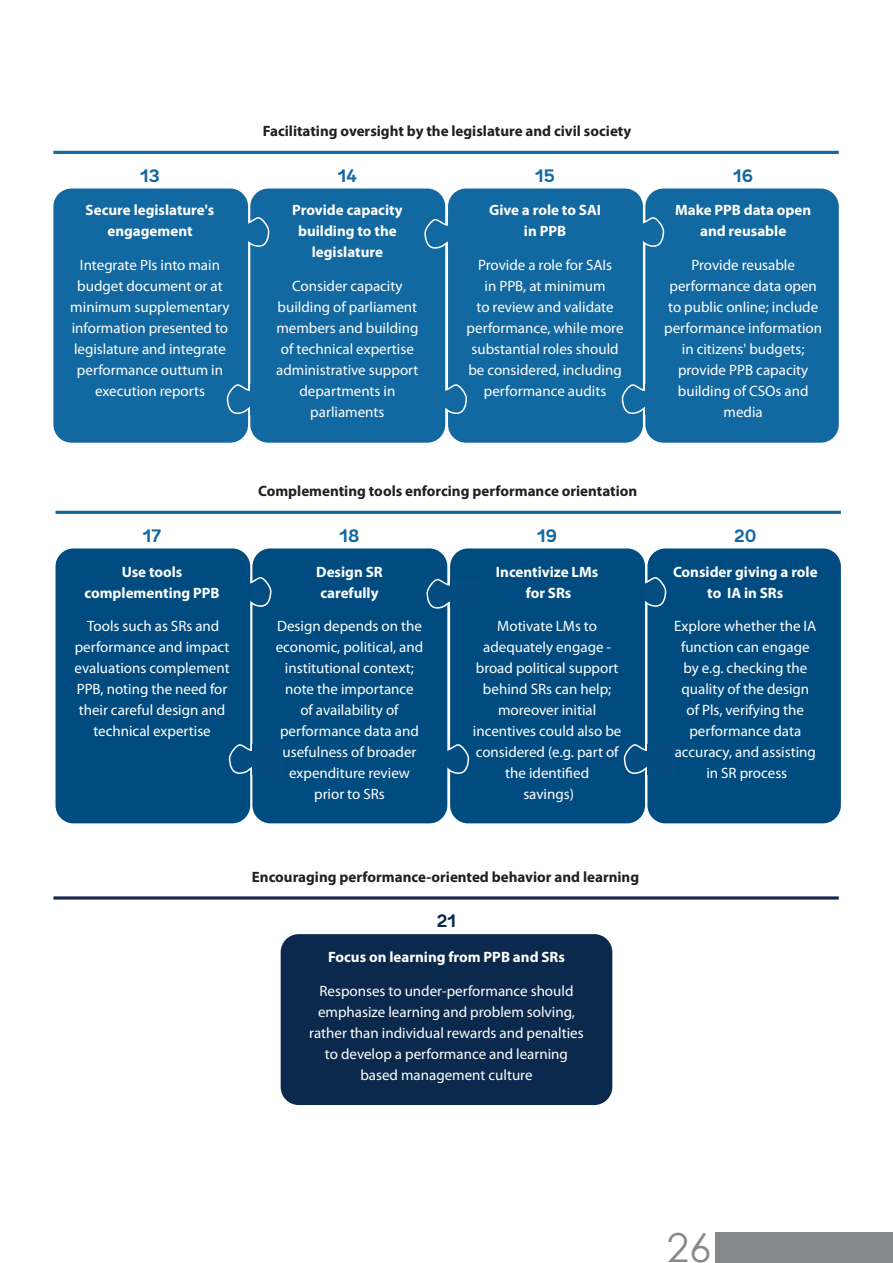
<style>
.page{position:relative;width:893px;height:1263px;background:#fff}
.page>*{position:absolute;margin:0;border:0;box-sizing:border-box;transform-origin:0 0}
.t1{font:39.9px "Century Gothic";color:#87888a}
.t2{font:700 18px "Andes";color:#1268a0}
.t3{font:700 18px "Andes";color:#0a294d}
.Body_text{font:15px/21px "Myriad Pro";color:#fff;text-align:center}
.Body_text-2{font:700 15px/21px "Myriad Pro";color:#fff;text-align:center}
.Body_text-3{font:700 15px "Myriad Pro";color:#231f20}
</style>
<div class="page">
<div style="left:716px;top:1232px;width:177px;height:31px;background:#87888a"></div>
<div style="left:645px;top:189px;width:194px;height:254px;background:#1268a0;border-radius:18px"></div>
<svg style="left:643px;top:216px;width:22px;height:36px"></svg>
<hr style="left:53px;top:151px;width:786px;height:3px;background:#1268a0">
<div style="left:448px;top:189px;width:195px;height:254px;background:#1268a0;border-radius:18px"></div>
<svg style="left:445px;top:383px;width:22px;height:36px"></svg>
<div style="left:250px;top:189px;width:195px;height:254px;background:#1268a0;border-radius:18px"></div>
<svg style="left:248px;top:216px;width:22px;height:36px"></svg>
<div style="left:53px;top:189px;width:195px;height:254px;background:#1268a0;border-radius:18px"></div>
<svg style="left:226px;top:383px;width:25px;height:36px"></svg>
<div style="left:250px;top:384px;width:30px;height:30px;background:#1268a0"></div>
<svg style="left:424px;top:218px;width:24px;height:36px"></svg>
<svg style="left:621px;top:383px;width:25px;height:36px"></svg>
<div style="left:645px;top:384px;width:30px;height:30px;background:#1268a0"></div>
<div style="left:647px;top:548px;width:194px;height:275px;background:#004c80;border-radius:18px"></div>
<svg style="left:645px;top:576px;width:22px;height:36px"></svg>
<hr style="left:56px;top:511px;width:785px;height:3px;background:#1268a0">
<div style="left:450px;top:548px;width:195px;height:275px;background:#004c80;border-radius:18px"></div>
<svg style="left:447px;top:743px;width:23px;height:36px"></svg>
<div style="left:252px;top:548px;width:195px;height:275px;background:#004c80;border-radius:18px"></div>
<svg style="left:250px;top:576px;width:22px;height:36px"></svg>
<div style="left:56px;top:548px;width:194px;height:275px;background:#004c80;border-radius:18px"></div>
<svg style="left:228px;top:743px;width:25px;height:36px"></svg>
<div style="left:252px;top:744px;width:30px;height:30px;background:#054c82"></div>
<svg style="left:426px;top:578px;width:25px;height:36px"></svg>
<div style="left:450px;top:578px;width:30px;height:31px;background:#054c82"></div>
<svg style="left:623px;top:743px;width:25px;height:36px"></svg>
<div style="left:647px;top:744px;width:30px;height:30px;background:#054c82"></div>
<hr style="left:53px;top:896px;width:786px;height:3px;background:#182651">
<div style="left:281px;top:934px;width:331px;height:171px;background:#0a294d;border-radius:18px"></div>
<p class="Body_text-3" style="left:263px;top:121px;width:370px">Facilitating oversight by the legislature and civil society</p>
<p class="t2" style="left:140px;top:164px;width:21px">13</p>
<p class="t2" style="left:338px;top:164px;width:21px">14</p>
<p class="t2" style="left:535px;top:164px;width:21px">15</p>
<p class="t2" style="left:733px;top:164px;width:21px">16</p>
<p class="Body_text-2" style="left:489px;top:199px;width:114px">Give a role to SAI in PPB</p>
<p class="Body_text" style="left:467px;top:254px;width:158px">Provide a role for SAIs<br>in PPB, at minimum<br>to review and validate performance, while more substantial roles should be considered, including performance audits</p>
<p class="Body_text-2" style="left:86px;top:199px;width:130px">Secure legislature's engagement</p>
<p class="Body_text" style="left:70px;top:254px;width:161px">Integrate PIs into main budget document or at minimum supplementary information presented to legislature and integrate performance outtum in execution reports</p>
<p class="Body_text-2" style="left:292px;top:199px;width:112px">Provide capacity building to the legislature</p>
<p class="Body_text" style="left:276px;top:275px;width:144px">Consider capacity building of parliament members and building of technical expertise administrative support departments in parliaments</p>
<p class="Body_text-2" style="left:675px;top:199px;width:138px">Make PPB data open and reusable</p>
<p class="Body_text" style="left:664px;top:254px;width:159px">Provide reusable performance data open to public online; include performance information in citizens' budgets; provide PPB capacity building of CSOs and media</p>
<p class="Body_text-3" style="left:258px;top:481px;width:381px">Complementing tools enforcing performance orientation</p>
<p class="t2" style="left:143px;top:524px;width:20px">17</p>
<p class="t2" style="left:339px;top:524px;width:21px">18</p>
<p class="t2" style="left:537px;top:524px;width:21px">19</p>
<p class="t2" style="left:734px;top:524px;width:24px">20</p>
<p class="Body_text-2" style="left:496px;top:560px;width:104px">Incentivize LMs for SRs</p>
<p class="Body_text" style="left:473px;top:615px;width:150px">Motivate LMs to adequately engage - broad political support behind SRs can help; moreover initial incentives could also be considered (e.g. part of the identified<br>savings)</p>
<p class="Body_text-2" style="left:84px;top:560px;width:137px">Use tools complementing PPB</p>
<p class="Body_text" style="left:75px;top:615px;width:157px">Tools such as SRs and performance and impact evaluations complement<br>PPB, noting the need for their careful design and technical expertise</p>
<p class="Body_text-2" style="left:673px;top:560px;width:146px">Consider giving a role to IA in SRs</p>
<p class="Body_text" style="left:674px;top:615px;width:144px">Explore whether the IA function can engage by e.g. checking the quality of the design of Pls, verifying the performance data accuracy, and assisting in SR process</p>
<p class="Body_text-2" style="left:316px;top:560px;width:68px;text-align:left">Design SR carefully</p>
<p class="Body_text" style="left:276px;top:615px;width:149px">Design depends on the economic, political, and institutional context; note the importance<br>of availability of performance data and usefulness of broader expenditure review prior to SRs</p>
<p class="Body_text-3" style="left:252px;top:867px;width:389px">Encouraging performance-oriented behavior and learning</p>
<p class="t3" style="left:437px;top:910px;width:21px">21</p>
<p class="Body_text-2" style="left:328px;top:946px;width:238px">Focus on learning from PPB and SRs</p>
<p class="Body_text" style="left:309px;top:980px;width:276px">Responses to under-performance should emphasize learning and problem solving, rather than individual rewards and penalties to develop a performance and learning based management culture</p>
<h1 class="t1" style="left:667px;top:1219px;width:46px">26</h1>
</div>
